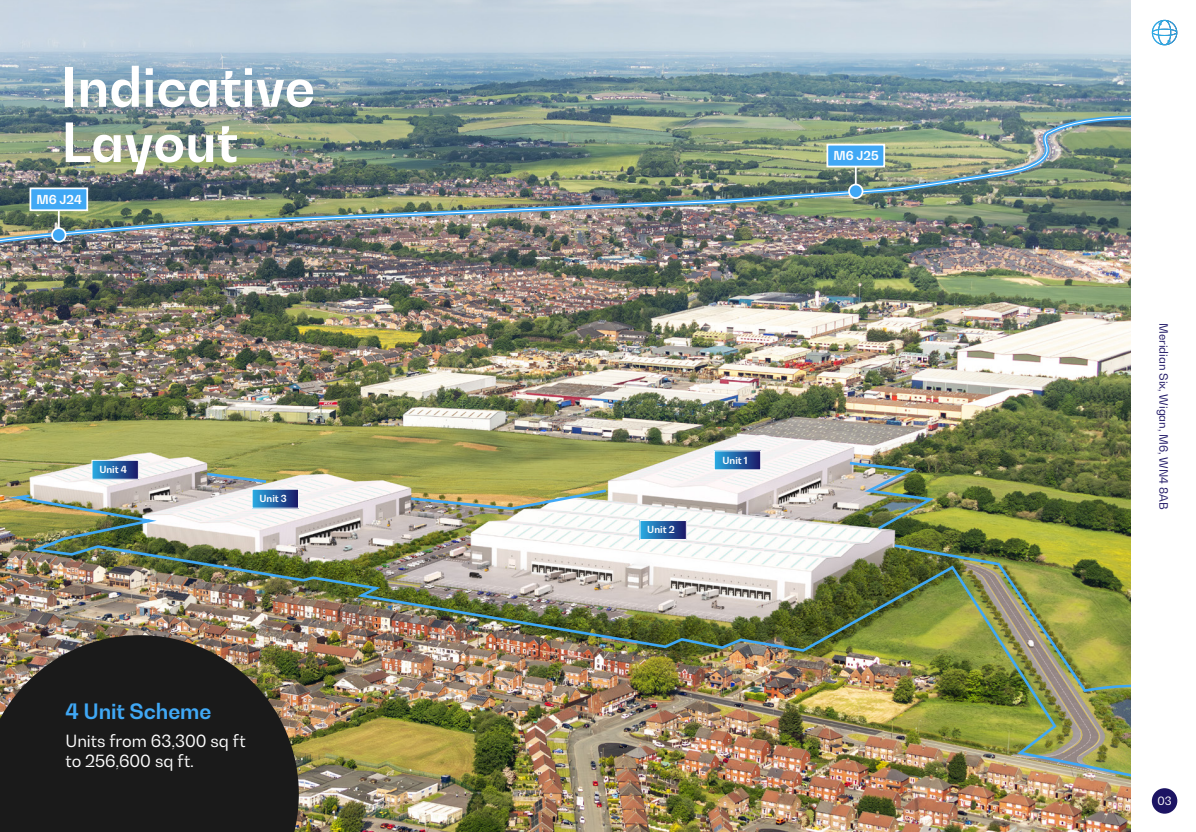
<style>
.page{position:relative;width:1196px;height:832px;background:#fff}
.page>*{position:absolute;margin:0;border:0;box-sizing:border-box;transform-origin:0 0}
.t1{font:700 53.38px/55.1px "Bw Gradual DEMO";color:#fff}
.t2{font:700 21px "Bw Gradual DEMO";letter-spacing:-.005em;color:#40a8f5}
.t3{font:16.62px/19.9px "Bw Gradual DEMO";letter-spacing:-.005em;color:#fff}
.t4{font:700 12.25px "Bw Gradual DEMO";color:#fff}
.t5{font:11.38px "Bw Gradual DEMO";color:#1c1463}
.t6{font:11.38px "Bw Gradual DEMO";color:#fff}
.t7{font:700 9.71px "Bw Gradual DEMO";color:#fff}
</style>
<div class="page">
<img style="left:0;top:0;width:1130px;height:831px">
<img style="left:2px;top:492px;width:1128px;height:295px">
<img style="left:0;top:113px;width:1130px;height:137px">
<img style="left:0;top:114px;width:1130px;height:131px">
<img style="left:408px;top:487px;width:200px;height:24px">
<img style="left:847px;top:460px;width:91px;height:72px">
<img style="left:891px;top:542px;width:239px;height:156px">
<hr style="left:58px;top:208px;width:2px;height:28px;background:#fff">
<div style="left:714px;top:450px;width:46px;height:19px;background:linear-gradient(to right,#29ace3,#1c1d6c)"></div>
<div style="left:714px;top:450px;width:47px;height:20px;border:1px solid #fff"></div>
<div style="left:640px;top:520px;width:46px;height:19px;background:linear-gradient(to right,#29abe2,#1c1c6b)"></div>
<div style="left:639px;top:520px;width:47px;height:19px;border:1px solid #fff"></div>
<div style="left:252px;top:489px;width:46px;height:19px;background:linear-gradient(to right,#29ace3,#1c1d6b)"></div>
<div style="left:252px;top:488px;width:47px;height:20px;border:1px solid #fff"></div>
<div style="left:92px;top:460px;width:46px;height:19px;background:linear-gradient(to right,#29ace3,#1c1d6b)"></div>
<div style="left:92px;top:460px;width:47px;height:19px;border:1px solid #fff"></div>
<svg style="left:204px;top:471px;width:65px;height:13px"></svg>
<div style="left:52px;top:228px;width:14px;height:14px;background:#40a8f5;border-radius:50%"></div>
<div style="left:51px;top:227px;width:15px;height:15px;border:2px solid #fff;border-radius:50%"></div>
<div style="left:30px;top:188px;width:57px;height:22px;background:#40a8f5"></div>
<div style="left:29px;top:187px;width:59px;height:24px;border:2px solid #fff"></div>
<hr style="left:854px;top:164px;width:2px;height:28px;background:#fff">
<div style="left:848px;top:184px;width:14px;height:14px;background:#40a8f5;border-radius:50%"></div>
<div style="left:848px;top:183px;width:15px;height:16px;border:2px solid #fff;border-radius:50%"></div>
<div style="left:827px;top:145px;width:57px;height:21px;background:#40a8f5"></div>
<div style="left:826px;top:144px;width:59px;height:23px;border:2px solid #fff"></div>
<svg style="left:1151px;top:20px;width:26px;height:25px"></svg>
<div style="left:1151px;top:788px;width:26px;height:25px;background:#1c1463;border-radius:50%"></div>
<svg style="left:0;top:635px;width:299px;height:196px;background:#2c2a25"></svg>
<h1 class="t1" style="left:61px;top:58px;width:255px">Indicative<br>Layout</h1>
<p class="t4" style="left:36px;top:191px;width:47px">M6 J24</p>
<p class="t7" style="left:99px;top:463px;width:29px">Unit 4</p>
<p class="t7" style="left:259px;top:492px;width:29px">Unit 3</p>
<p class="t2" style="left:66px;top:697px;width:147px">4 Unit Scheme</p>
<p class="t3" style="left:66px;top:730px;width:181px">Units from 63,300 sq ft to 256,600 sq ft.</p>
<p class="t4" style="left:833px;top:148px;width:47px">M6 J25</p>
<p class="t7" style="left:647px;top:523px;width:29px">Unit 2</p>
<p class="t7" style="left:722px;top:453px;width:27px">Unit 1</p>
<p class="t5" style="left:1171px;top:322px;width:188px;rotate:90deg">Meridian Six, Wigan, M6, WN4 8AB</p>
<p class="t6" style="left:1157px;top:793px;width:16px">03</p>
</div>
